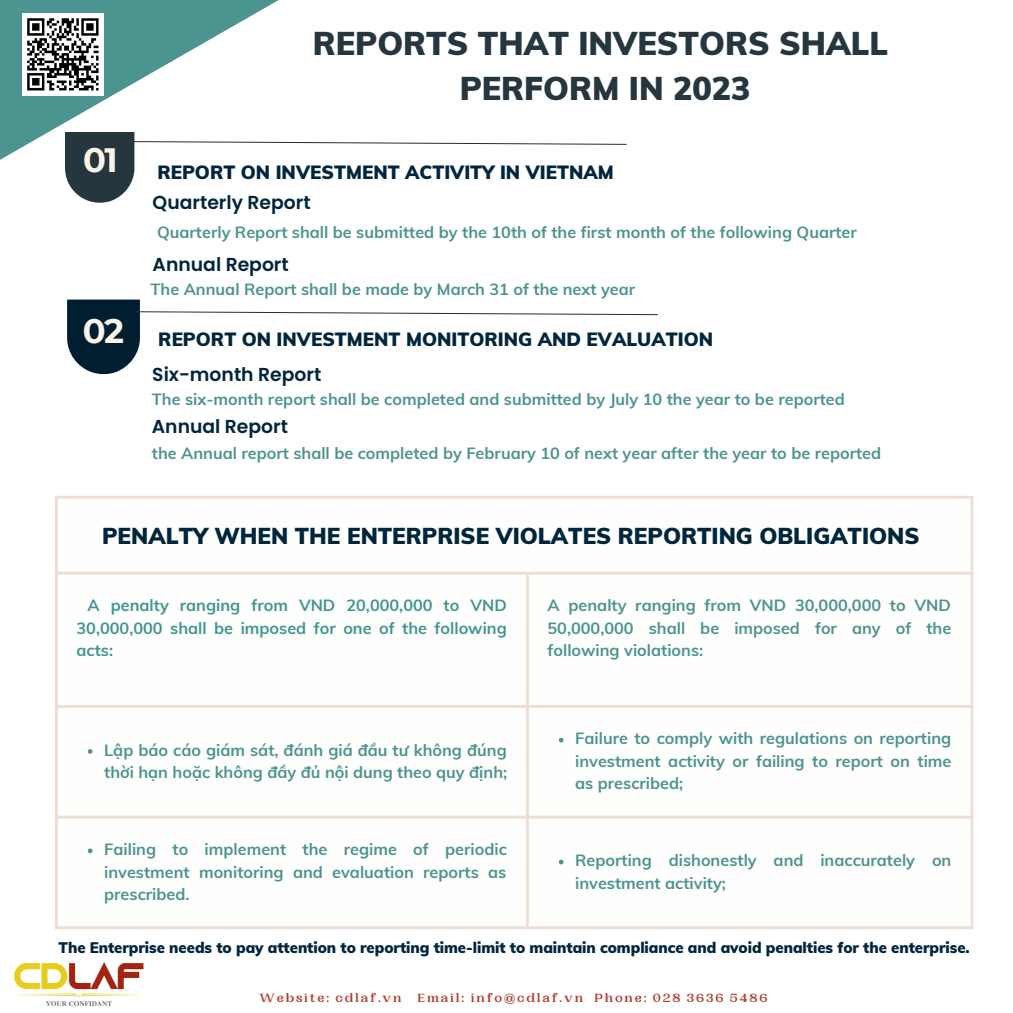
<style>
.page{position:relative;width:1013px;height:1013px;background:#fff}
.page>*{position:absolute;margin:0;border:0;box-sizing:border-box;transform-origin:0 0}
.t1{font:900 32.25px/45px "Muli";color:#26363f;text-align:center}
.t2{font:900 22.5px "Muli";color:#00263e}
.t3{font:900 18.75px "Muli";color:#00263e}
.t4{font:600 18.75px "Poppins";color:#00263e}
.t5{font:700 16.25px/22.5px "Muli";color:#4c948f;text-align:justify}
.t6{font:700 16.25px/22.5px "Muli";color:#419690;text-align:justify}
.t7{font:900 15px "Muli";letter-spacing:-.005em;color:#00263e}
.t8{font:700 12.5px "PP Woodland";letter-spacing:.145em;color:#af392e}
</style>
<div class="page">
<svg style="left:0;top:0;width:279px;height:160px"></svg>
<img style="left:14px;top:962px;width:130px;height:44px">
<img style="left:22px;top:14px;width:82px;height:81px">
<svg style="left:65px;top:132px;width:562px;height:70px"></svg>
<svg style="left:67px;top:299px;width:591px;height:75px"></svg>
<svg style="left:58px;top:498px;width:912px;height:367px"></svg>
<svg style="left:88px;top:749px;width:4px;height:4px"></svg>
<svg style="left:559px;top:737px;width:4px;height:5px"></svg>
<svg style="left:88px;top:848px;width:4px;height:5px"></svg>
<svg style="left:559px;top:859px;width:4px;height:5px"></svg>
<hr style="left:55px;top:498px;width:3px;height:428px;background:#edddd2">
<hr style="left:526px;top:574px;width:3px;height:352px;background:#edddd2">
<hr style="left:970px;top:498px;width:3px;height:428px;background:#edddd2">
<hr style="left:55px;top:496px;width:918px;height:2px;background:#edddd2">
<hr style="left:55px;top:572px;width:918px;height:2px;background:#edddd2">
<hr style="left:55px;top:705px;width:918px;height:2px;background:#edddd2">
<hr style="left:55px;top:815px;width:918px;height:3px;background:#edddd2">
<hr style="left:55px;top:926px;width:918px;height:3px;background:#edddd2">
<h1 class="t1" style="left:313px;top:20px;width:577px">REPORTS THAT INVESTORS SHALL<br>PERFORM IN 2023</h1>
<p class="t3" style="left:83px;top:160px;width:532px"><sup>01</sup> REPORT ON INVESTMENT ACTIVITY IN VIETNAM</p>
<p class="t4" style="left:153px;top:189px;width:159px">Quarterly Report</p>
<p class="t5" style="left:157px;top:221px;width:701px">Quarterly Report shall be submitted by the 10th of the first month of the following Quarter</p>
<p class="t4" style="left:153px;top:252px;width:138px">Annual Report</p>
<p class="t5" style="left:151px;top:278px;width:486px">The Annual Report shall be made by March 31 of the next year</p>
<p class="t3" style="left:83px;top:327px;width:632px"><sup>02</sup> REPORT ON INVESTMENT MONITORING AND EVALUATION</p>
<p class="t4" style="left:152px;top:361px;width:170px">Six-month Report</p>
<p class="t4" style="left:152px;top:413px;width:138px">Annual Report</p>
<p class="t5" style="left:152px;top:388px;width:694px">The six-month report shall be completed and submitted by July 10 the year to be reported</p>
<p class="t5" style="left:152px;top:441px;width:731px">the Annual report shall be completed by February 10 of next year after the year to be reported</p>
<h2 class="t2" style="left:102px;top:521px;width:819px">PENALTY WHEN THE ENTERPRISE VIOLATES REPORTING OBLIGATIONS</h2>
<p class="t6" style="left:77px;top:594px;width:432px;text-indent:11px">A penalty ranging from VND 20,000,000 to VND 30,000,000 shall be imposed for one of the following acts:</p>
<p class="t5" style="left:547px;top:594px;width:405px">A penalty ranging from VND 30,000,000 to VND 50,000,000 shall be imposed for any of the following violations:</p>
<p class="t5" style="left:104px;top:738px;width:404px">Lập báo cáo giám sát, đánh giá đầu tư không đúng thời hạn hoặc không đầy đủ nội dung theo quy định;</p>
<p class="t5" style="left:575px;top:727px;width:378px">Failure to comply with regulations on reporting investment activity or failing to report on time as prescribed;</p>
<p class="t5" style="left:104px;top:837px;width:404px">Failing to implement the regime of periodic investment monitoring and evaluation reports as prescribed.</p>
<p class="t5" style="left:575px;top:849px;width:378px">Reporting dishonestly and inaccurately on investment activity;</p>
<p class="t7" style="left:59px;top:938px;width:912px">The Enterprise needs to pay attention to reporting time-limit to maintain compliance and avoid penalties for the enterprise.</p>
<p class="t8" style="left:259px;top:990px;width:144px">Website: cdlaf.vn</p>
<p class="t8" style="left:417px;top:990px;width:351px">Email: info@cdlaf.vn Phone: 028 3636 5486</p>
</div>
